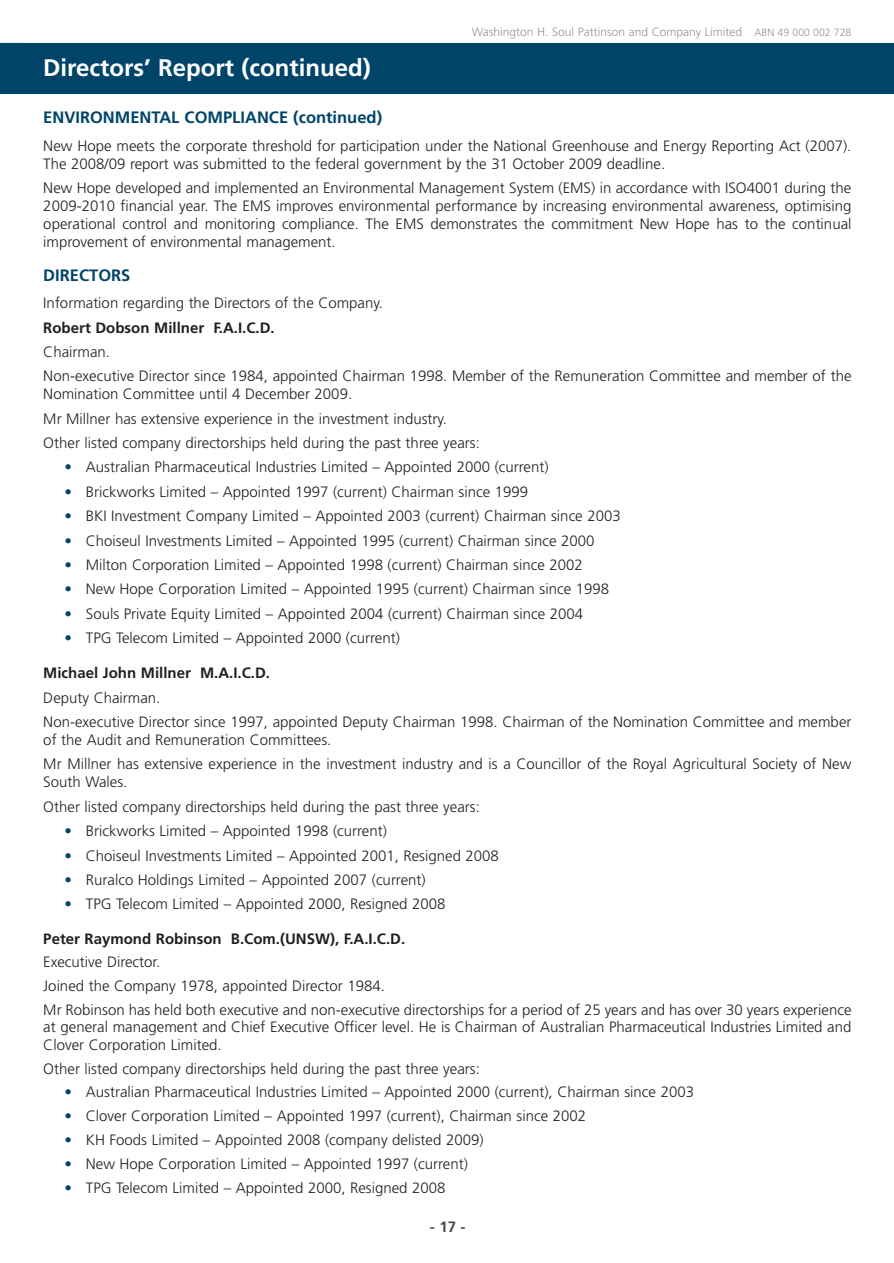
<style>
.page{position:relative;width:894px;height:1263px;background:#fff}
.page>*{position:absolute;margin:0;border:0;box-sizing:border-box;transform-origin:0 0}
.t1{font:700 24px "Frutiger";color:#fff}
.t2{font:700 16.5px "Frutiger";color:#00446a}
.t3{font:300 15px/24.5px "Frutiger";color:#231f20}
.t4{font:700 15px "Frutiger";color:#231f20}
.t5{font:700 15px "Frutiger";color:#4b4c4d}
.t6{font:300 12px "Frutiger";color:#939598}
.s1{font-size:10.5px}
.s2{color:#00446a}
</style>
<div class="page">
<div style="left:38px;top:43px;width:856px;height:51px;background:#00446a"></div>
<div style="left:0;top:43px;width:38px;height:51px;background:#00446a"></div>
<h1 class="t1" style="left:43px;top:58px;width:329px">Directors’ Report (continued)</h1>
<p class="t6" style="left:472px;top:27px;width:381px">Washington H. Soul Pattinson and Company Limited <span class="s1">ABN 49 000 002 728</span></p>
<p class="t2" style="left:43px;top:111px;width:340px">ENVIRONMENTAL COMPLIANCE (continued)</p>
<p class="t3" style="left:43px;top:137px;width:809px;line-height:18px">New Hope meets the corporate threshold for participation under the National Greenhouse and Energy Reporting Act (2007).<br>The 2008/09 report was submitted to the federal government by the 31 October 2009 deadline.</p>
<p class="t3" style="left:43px;top:180px;width:809px;line-height:18px;text-align:justify">New Hope developed and implemented an Environmental Management System (EMS) in accordance with ISO4001 during the 2009-2010 financial year. The EMS improves environmental performance by increasing environmental awareness, optimising operational control and monitoring compliance. The EMS demonstrates the commitment New Hope has to the continual improvement of environmental management.</p>
<p class="t2" style="left:43px;top:269px;width:89px">DIRECTORS</p>
<p class="t3" style="left:43px;top:292px;width:341px">Information regarding the Directors of the Company.</p>
<p class="t4" style="left:43px;top:321px;width:233px">Robert Dobson Millner F.A.I.C.D.</p>
<p class="t3" style="left:43px;top:341px;width:809px">Chairman.<br>Non-executive Director since 1984, appointed Chairman 1998. Member of the Remuneration Committee and member of the</p>
<p class="t3" style="left:43px;top:383px;width:438px">Nomination Committee until 4 December 2009.<br>Mr Millner has extensive experience in the investment industry.<br>Other listed company directorships held during the past three years:</p>
<p class="t3" style="left:65px;top:456px;width:485px"><span class="s2">•</span> Australian Pharmaceutical Industries Limited – Appointed 2000 (current)</p>
<p class="t3" style="left:65px;top:480px;width:465px"><span class="s2">•</span> Brickworks Limited – Appointed 1997 (current) Chairman since 1999</p>
<p class="t3" style="left:65px;top:505px;width:557px"><span class="s2">•</span> BKI Investment Company Limited – Appointed 2003 (current) Chairman since 2003</p>
<p class="t3" style="left:65px;top:529px;width:531px"><span class="s2">•</span> Choiseul Investments Limited – Appointed 1995 (current) Chairman since 2000</p>
<p class="t3" style="left:65px;top:554px;width:520px"><span class="s2">•</span> Milton Corporation Limited – Appointed 1998 (current) Chairman since 2002</p>
<p class="t3" style="left:65px;top:578px;width:546px"><span class="s2">•</span> New Hope Corporation Limited – Appointed 1995 (current) Chairman since 1998</p>
<p class="t3" style="left:65px;top:602px;width:520px"><span class="s2">•</span> Souls Private Equity Limited – Appointed 2004 (current) Chairman since 2004</p>
<p class="t3" style="left:65px;top:627px;width:337px"><span class="s2">•</span> TPG Telecom Limited – Appointed 2000 (current)</p>
<p class="t4" style="left:43px;top:667px;width:228px">Michael John Millner M.A.I.C.D.</p>
<p class="t3" style="left:43px;top:686px;width:809px">Deputy Chairman.<br>Non-executive Director since 1997, appointed Deputy Chairman 1998. Chairman of the Nomination Committee and member</p>
<p class="t3" style="left:43px;top:728px;width:809px">of the Audit and Remuneration Committees.<br>Mr Millner has extensive experience in the investment industry and is a Councillor of the Royal Agricultural Society of New</p>
<p class="t3" style="left:43px;top:771px;width:438px">South Wales.<br>Other listed company directorships held during the past three years:</p>
<p class="t3" style="left:65px;top:820px;width:324px"><span class="s2">•</span> Brickworks Limited – Appointed 1998 (current)</p>
<p class="t3" style="left:65px;top:844px;width:436px"><span class="s2">•</span> Choiseul Investments Limited – Appointed 2001, Resigned 2008</p>
<p class="t3" style="left:65px;top:868px;width:363px"><span class="s2">•</span> Ruralco Holdings Limited – Appointed 2007 (current)</p>
<p class="t3" style="left:65px;top:893px;width:382px"><span class="s2">•</span> TPG Telecom Limited – Appointed 2000, Resigned 2008</p>
<p class="t4" style="left:43px;top:932px;width:363px">Peter Raymond Robinson B.Com.(UNSW), F.A.I.C.D.</p>
<p class="t3" style="left:43px;top:951px;width:809px;line-height:23.9px">Executive Director.<br>Joined the Company 1978, appointed Director 1984.<br>Mr Robinson has held both executive and non-executive directorships for a period of 25 years and has over 30 years experience</p>
<p class="t3" style="left:43px;top:1019px;width:809px;line-height:17.4px">at general management and Chief Executive Officer level. He is Chairman of Australian Pharmaceutical Industries Limited and<br>Clover Corporation Limited.</p>
<p class="t3" style="left:43px;top:1057px;width:438px">Other listed company directorships held during the past three years:</p>
<p class="t3" style="left:65px;top:1081px;width:631px"><span class="s2">•</span> Australian Pharmaceutical Industries Limited – Appointed 2000 (current), Chairman since 2003</p>
<p class="t3" style="left:65px;top:1105px;width:523px"><span class="s2">•</span> Clover Corporation Limited – Appointed 1997 (current), Chairman since 2002</p>
<p class="t3" style="left:65px;top:1128px;width:420px"><span class="s2">•</span> KH Foods Limited – Appointed 2008 (company delisted 2009)</p>
<p class="t3" style="left:65px;top:1152px;width:405px"><span class="s2">•</span> New Hope Corporation Limited – Appointed 1997 (current)</p>
<p class="t3" style="left:65px;top:1176px;width:382px"><span class="s2">•</span> TPG Telecom Limited – Appointed 2000, Resigned 2008</p>
<p class="t5" style="left:430px;top:1221px;width:37px">- 17 -</p>
</div>
